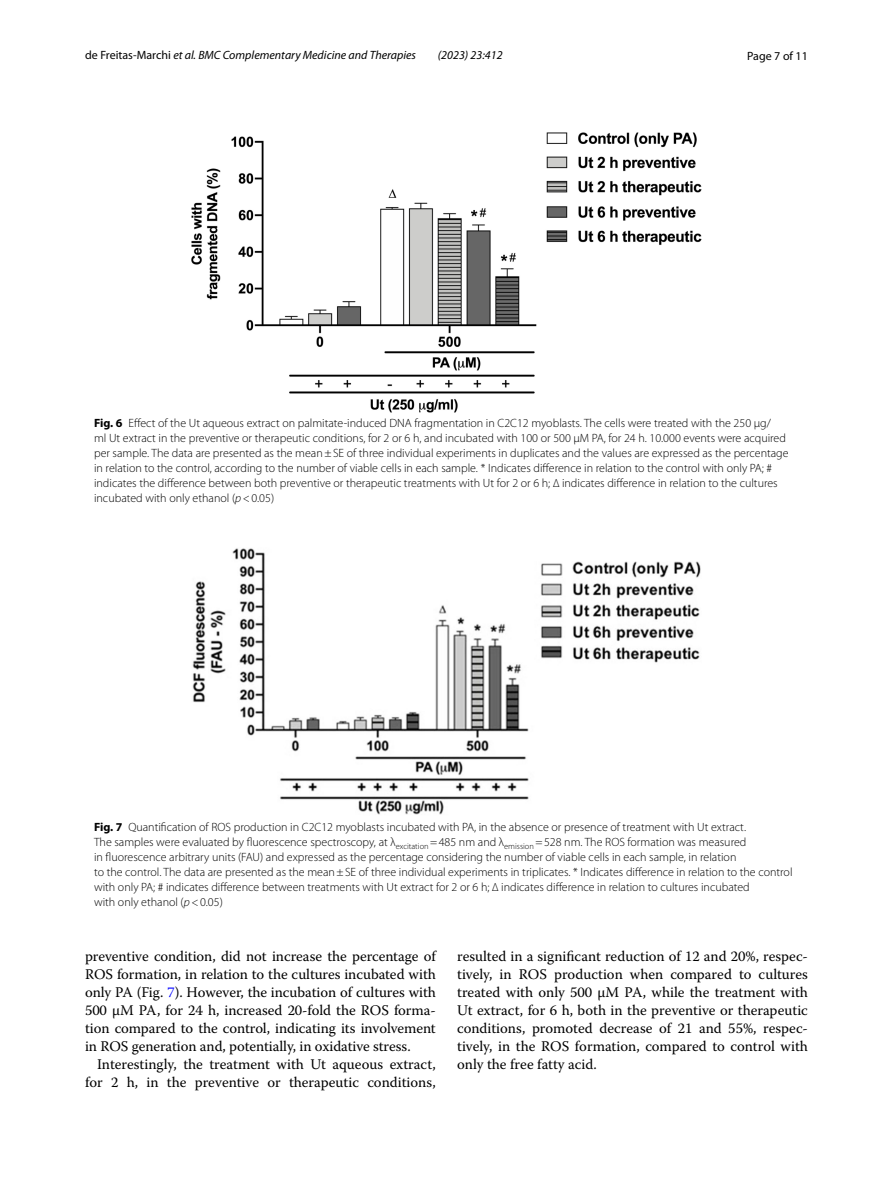
<style>
.page{position:relative;width:893px;height:1187px;background:#fff}
.page>*{position:absolute;margin:0;border:0;box-sizing:border-box;transform-origin:0 0}
.t1{font:14.7px/18px "Warnock Pro";color:#000;text-align:justify}
.t2{font:300 12px/15px "Myriad Pro";color:#000}
.t3{font:italic 12px "Myriad Pro";color:#000}
.t4{font:12px "Myriad Pro";color:#000}
.s1{font-style:normal}
.s2{font-weight:700}
.s3{font-style:italic}
.s4{color:#00f}
</style>
<div class="page">
<img style="left:191px;top:133px;width:511px;height:279px">
<img style="left:192px;top:548px;width:509px;height:267px">
<p class="t3" style="left:85px;top:48px;width:333px"><span class="s1">de Freitas‑Marchi</span> et al. BMC Complementary Medicine and Therapies</p>
<p class="t3" style="left:438px;top:48px;width:66px">(2023) 23:412</p>
<p class="t4" style="left:747px;top:48px;width:62px">Page 7 of 11</p>
<p class="t2" style="left:94px;top:416px;width:696px"><span class="s2">Fig. 6</span> Effect of the Ut aqueous extract on palmitate-induced DNA fragmentation in C2C12 myoblasts. The cells were treated with the 250 μg/<br>ml Ut extract in the preventive or therapeutic conditions, for 2 or 6 h, and incubated with 100 or 500 μM PA, for 24 h. 10.000 events were acquired per sample. The data are presented as the mean±SE of three individual experiments in duplicates and the values are expressed as the percentage in relation to the control, according to the number of viable cells in each sample. * Indicates difference in relation to the control with only PA; # indicates the difference between both preventive or therapeutic treatments with Ut for 2 or 6 h; ∆ indicates difference in relation to the cultures incubated with only ethanol (<span class="s3">p</span>&lt;0.05)</p>
<p class="t2" style="left:94px;top:819px;width:700px"><span class="s2">Fig. 7</span> Quantification of ROS production in C2C12 myoblasts incubated with PA, in the absence or presence of treatment with Ut extract.<br>The samples were evaluated by fluorescence spectroscopy, at λ<sub>excitation</sub> =485 nm and λ<sub>emission</sub> =528 nm. The ROS formation was measured<br>in fluorescence arbitrary units (FAU) and expressed as the percentage considering the number of viable cells in each sample, in relation<br>to the control. The data are presented as the mean±SE of three individual experiments in triplicates. * Indicates difference in relation to the control with only PA; # indicates difference between treatments with Ut extract for 2 or 6 h; ∆ indicates difference in relation to cultures incubated<br>with only ethanol (<span class="s3">p</span>&lt;0.05)</p>
<p class="t1" style="left:85px;top:946px;width:352px">preventive condition, did not increase the percentage of ROS formation, in relation to the cultures incubated with only PA (Fig. <span class="s4">7</span>). However, the incubation of cultures with 500 μM PA, for 24 h, increased 20-fold the ROS forma&shy;tion compared to the control, indicating its involvement in ROS generation and, potentially, in oxidative stress.</p>
<p class="t1" style="left:85px;top:1054px;width:352px;text-align:right">Interestingly, the treatment with Ut aqueous extract, for 2 h, in the preventive or therapeutic conditions,</p>
<p class="t1" style="left:457px;top:946px;width:352px">resulted in a significant reduction of 12 and 20%, respec&shy;tively, in ROS production when compared to cultures treated with only 500 μM PA, while the treatment with Ut extract, for 6 h, both in the preventive or therapeutic conditions, promoted decrease of 21 and 55%, respec&shy;tively, in the ROS formation, compared to control with only the free fatty acid.</p>
</div>
